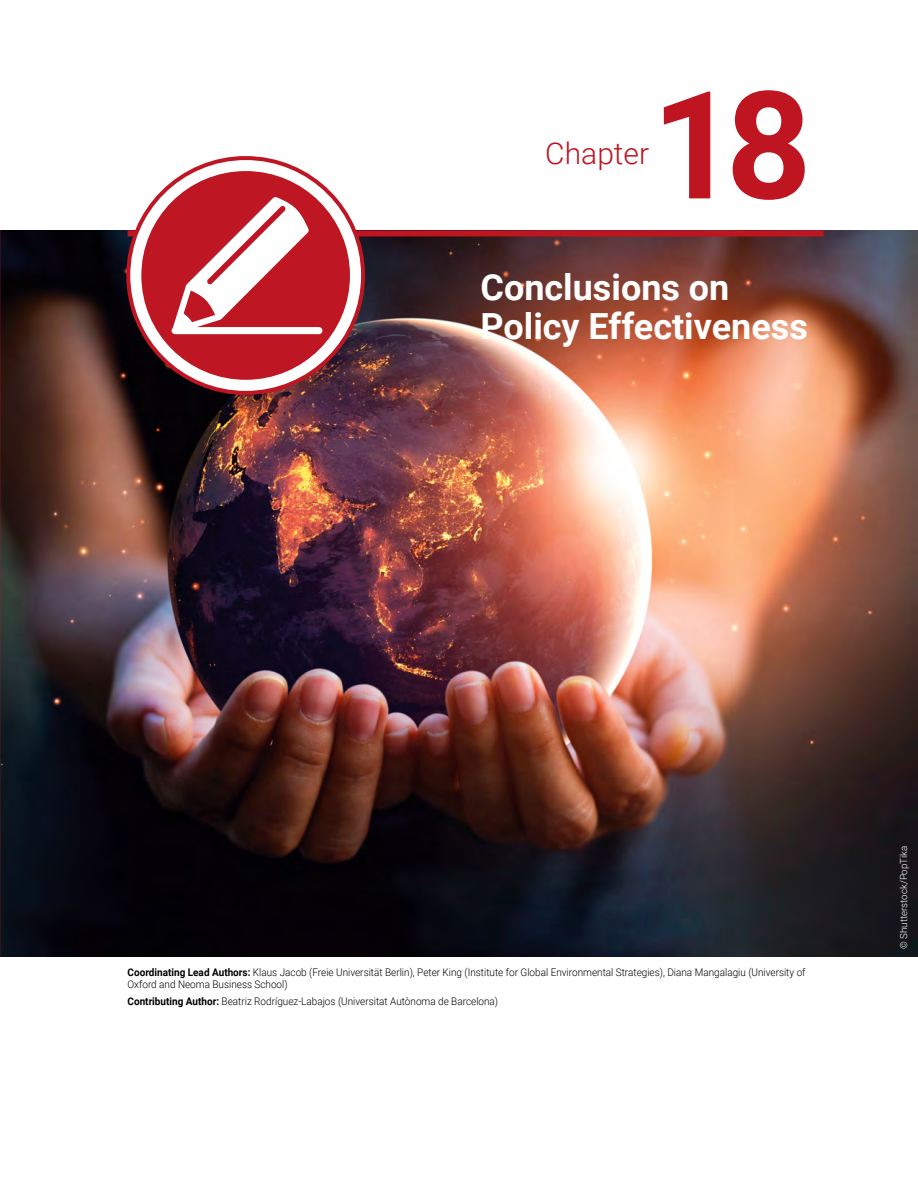
<style>
.page{position:relative;width:918px;height:1188px;background:#fff}
.page>*{position:absolute;margin:0;border:0;box-sizing:border-box;transform-origin:0 0}
.t1{font:700 150px "Roboto";color:#be1521}
.t2{font:700 36px/39px "Roboto";color:#fff}
.t3{font:300 30px "Roboto";color:#be1521}
.t4{font:300 10.5px/12px "Roboto";color:#000;scale:.95 1}
.t5{font:300 9.75px "Roboto";color:#fff}
.s1{font-weight:700}
</style>
<div class="page">
<img style="left:0;top:231px;width:918px;height:726px">
<div style="left:128px;top:230px;width:696px;height:6px;background:#be1521"></div>
<svg style="left:128px;top:158px;width:235px;height:235px"></svg>
<div style="left:141px;top:171px;width:209px;height:209px;background:#be1622;border-radius:50%"></div>
<svg style="left:172px;top:197px;width:150px;height:137px"></svg>
<h3 class="t3" style="left:545px;top:132px;width:105px">Chapter</h3>
<h1 class="t1" style="left:652px;top:40px;width:162px">18</h1>
<h2 class="t2" style="left:480px;top:266px;width:329px">Conclusions on<br>Policy Effectiveness</h2>
<p class="t4" style="left:128px;top:966px;width:715px"><span class="s1">Coordinating Lead Authors:</span> Klaus Jacob (Freie Universität Berlin), Peter King (Institute for Global Environmental Strategies), Diana Mangalagiu (University of<br>Oxford and Neoma Business School)</p>
<p class="t4" style="left:128px;top:995px;width:392px"><span class="s1">Contributing Author:</span> Beatriz Rodríguez-Labajos (Universitat Autònoma de Barcelona)</p>
<p class="t5" style="left:897px;top:949px;width:105px;rotate:-90deg">© Shutterstock/PopTika</p>
</div>
